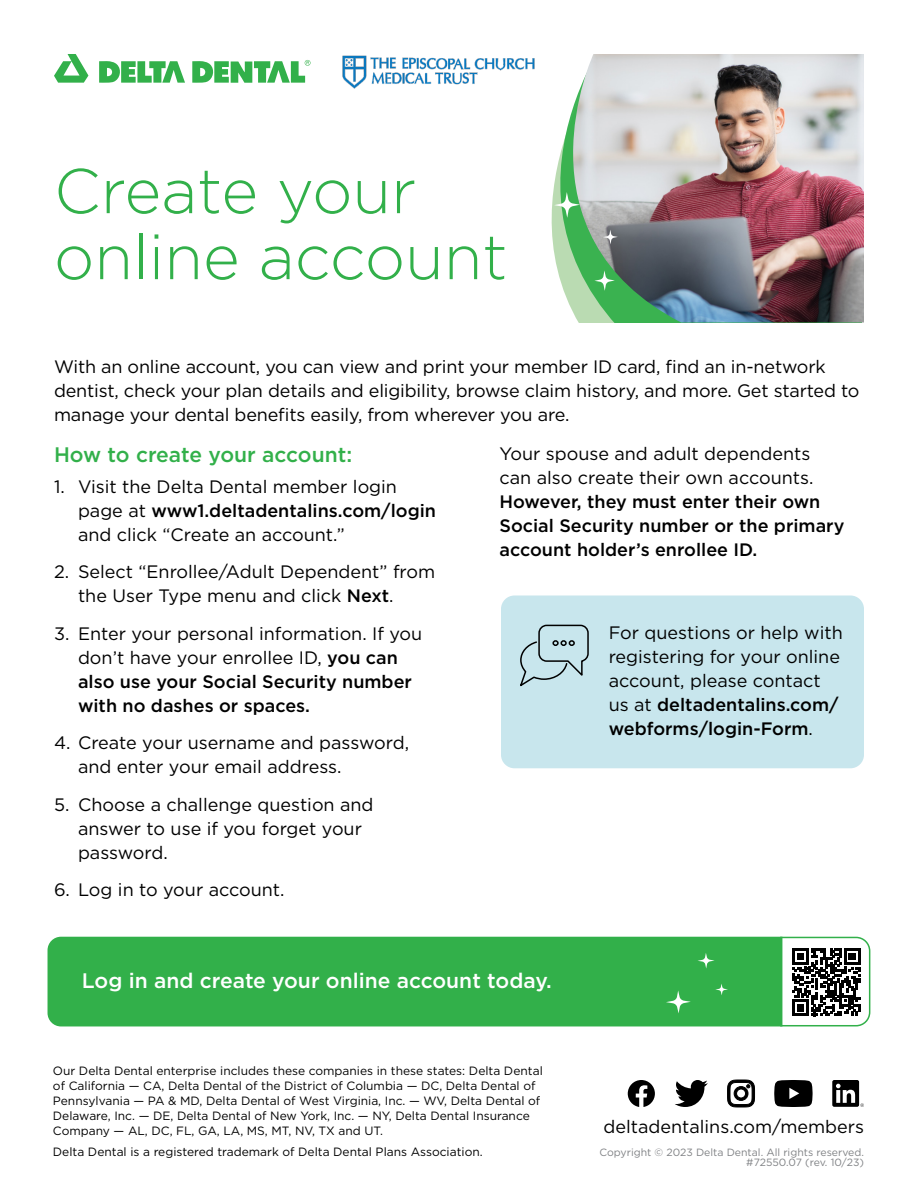
<style>
.page{position:relative;width:918px;height:1188px;background:#fff}
.page>*{position:absolute;margin:0;border:0;box-sizing:border-box;transform-origin:0 0}
.t1{font:300 63px/66px "Gotham";color:#32b04a}
.t2{font:500 21px "Gotham";color:#fff}
.t3{font:500 21px "Gotham";color:#32b04a}
.t4{font:18px/24px "Gotham";color:#000}
.t5{font:500 18px/24px "Gotham";color:#000}
.t6{font:12px/15px "Gotham";color:#000}
.t7{font:10.5px/10.5px "Gotham";color:#808285;text-align:right}
.s1{font-weight:500}
</style>
<div class="page">
<svg style="left:54px;top:54px;width:256px;height:29px"></svg>
<img style="left:342px;top:55px;width:181px;height:34px">
<svg style="left:523px;top:58px;width:49px;height:252px"></svg>
<img style="left:572px;top:54px;width:292px;height:269px">
<svg style="left:554px;top:192px;width:26px;height:26px"></svg>
<svg style="left:594px;top:270px;width:21px;height:21px"></svg>
<svg style="left:603px;top:230px;width:15px;height:14px"></svg>
<div style="left:501px;top:596px;width:363px;height:172px;background:#c8e6ed;border-radius:14px"></div>
<svg style="left:520px;top:624px;width:69px;height:63px"></svg>
<div style="left:552px;top:640px;width:7px;height:6px;border:2px solid #000;border-radius:50%"></div>
<div style="left:48px;top:937px;width:731px;height:89px;background:#32b04a"></div>
<svg style="left:779px;top:936px;width:92px;height:91px"></svg>
<svg style="left:628px;top:1080px;width:27px;height:27px"></svg>
<svg style="left:675px;top:1080px;width:33px;height:27px"></svg>
<svg style="left:727px;top:1079px;width:28px;height:29px"></svg>
<svg style="left:774px;top:1080px;width:39px;height:27px"></svg>
<svg style="left:832px;top:1080px;width:32px;height:27px"></svg>
<svg style="left:715px;top:984px;width:13px;height:11px"></svg>
<svg style="left:666px;top:990px;width:25px;height:23px"></svg>
<svg style="left:697px;top:953px;width:18px;height:16px"></svg>
<h1 class="t1" style="left:54px;top:156px;width:455px">Create your online account</h1>
<p class="t4" style="left:54px;top:354px;width:807px">With an online account, you can view and print your member ID card, find an in-network dentist, check your plan details and eligibility, browse claim history, and more. Get started to manage your dental benefits easily, from wherever you are.</p>
<p class="t3" style="left:54px;top:441px;width:300px">How to create your account:</p>
<p class="t4" style="left:78px;top:474px;width:360px;text-indent:-24px">1. Visit the Delta Dental member login page at <span class="s1">www1.deltadentalins.com/login </span>and click “Create an account.”</p>
<p class="t4" style="left:78px;top:559px;width:359px;text-indent:-24px">2. Select “Enrollee/Adult Dependent” from the User Type menu and click <span class="s1">Next</span>.</p>
<p class="t4" style="left:78px;top:621px;width:346px;text-indent:-24px">3. Enter your personal information. If you don’t have your enrollee ID, <span class="s1">you can also use your Social Security number with no dashes or spaces.</span></p>
<p class="t4" style="left:78px;top:730px;width:333px;text-indent:-24px">4. Create your username and password, and enter your email address.</p>
<p class="t4" style="left:78px;top:792px;width:297px;text-indent:-24px">5. Choose a challenge question and answer to use if you forget your password.</p>
<p class="t4" style="left:54px;top:877px;width:232px">6. Log in to your account.</p>
<p class="t4" style="left:500px;top:441px;width:316px">Your spouse and adult dependents can also create their own accounts.</p>
<p class="t5" style="left:500px;top:489px;width:346px">However, they must enter their own<br>Social Security number or the primary account holder’s enrollee ID.</p>
<p class="t4" style="left:609px;top:620px;width:236px">For questions or help with registering for your online account, please contact us at <span class="s1">deltadentalins.com/ webforms/login-Form</span>.</p>
<p class="t2" style="left:82px;top:967px;width:471px">Log in and create your online account today.</p>
<p class="t6" style="left:53px;top:1063px;width:491px">Our Delta Dental enterprise includes these companies in these states: Delta Dental of California — CA, Delta Dental of the District of Columbia — DC, Delta Dental of Pennsylvania — PA &amp; MD, Delta Dental of West Virginia, Inc. — WV, Delta Dental of Delaware, Inc. — DE, Delta Dental of New York, Inc. — NY, Delta Dental Insurance Company — AL, DC, FL, GA, LA, MS, MT, NV, TX and UT.</p>
<p class="t6" style="left:53px;top:1144px;width:431px">Delta Dental is a registered trademark of Delta Dental Plans Association.</p>
<p class="t4" style="left:603px;top:1115px;width:262px">deltadentalins.com/members</p>
<p class="t7" style="left:599px;top:1147px;width:266px">Copyright © 2023 Delta Dental. All rights reserved. #72550.07 (rev. 10/23)</p>
</div>
